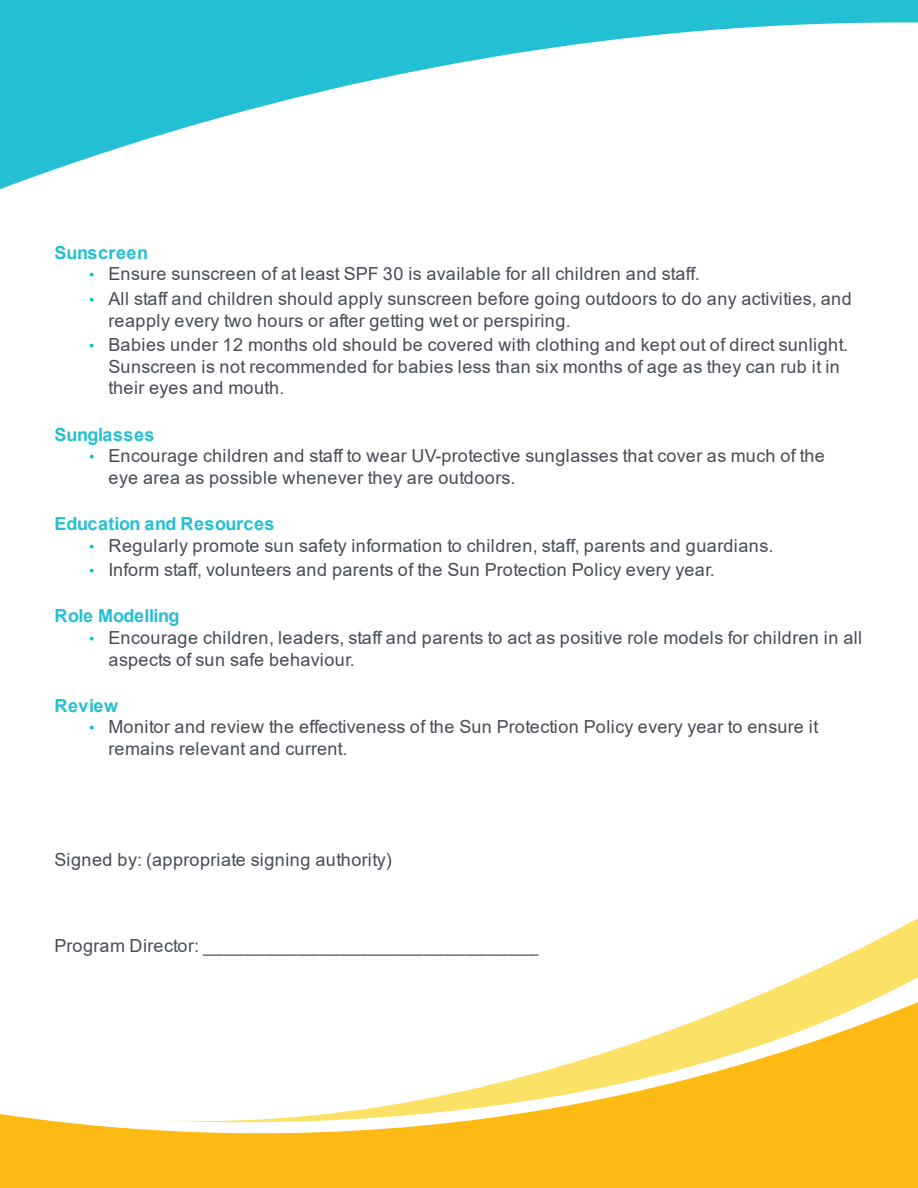
<style>
.page{position:relative;width:918px;height:1188px;background:#fff}
.page>*{position:absolute;margin:0;border:0;box-sizing:border-box;transform-origin:0 0}
.t1{font:18px/21.6px "Arial";letter-spacing:.025em;color:#474c55}
.t2{font:700 18px "Arial";color:#23bfd4}
.t3{font:700 18px "Arial";letter-spacing:-.03em;color:#23bfd4}
.t4{font:700 18px "Arial";letter-spacing:.025em;color:#23bfd4}
.s1{font-size:15px;color:#00bfd5}
</style>
<div class="page">
<svg style="left:0;top:0;width:918px;height:189px"></svg>
<div style="left:424px;top:1152px;width:494px;height:36px;background:#fcba13"></div>
<svg style="left:424px;top:918px;width:494px;height:234px"></svg>
<svg style="left:0;top:1099px;width:424px;height:89px;fill:#fcba13"></svg>
<p class="t4" style="left:55px;top:240px;width:95px">Sunscreen</p>
<p class="t1" style="left:89px;top:263px;width:612px"><span class="s1">•</span> Ensure sunscreen of at least SPF 30 is available for all children and staff.</p>
<p class="t1" style="left:109px;top:288px;width:745px;text-indent:-20px"><span class="s1">•</span> All staff and children should apply sunscreen before going outdoors to do any activities, and reapply every two hours or after getting wet or perspiring.</p>
<p class="t1" style="left:109px;top:334px;width:741px;text-indent:-20px"><span class="s1">•</span> Babies under 12 months old should be covered with clothing and kept out of direct sunlight.<br>Sunscreen is not recommended for babies less than six months of age as they can rub it in their eyes and mouth.</p>
<p class="t2" style="left:55px;top:422px;width:101px">Sunglasses</p>
<p class="t1" style="left:109px;top:445px;width:718px;text-indent:-20px"><span class="s1">•</span> Encourage children and staff to wear UV-protective sunglasses that cover as much of the eye area as possible whenever they are outdoors.</p>
<p class="t2" style="left:55px;top:511px;width:222px">Education and Resources</p>
<p class="t1" style="left:89px;top:534px;width:686px"><span class="s1">•</span> Regularly promote sun safety information to children, staff, parents and guardians.</p>
<p class="t1" style="left:89px;top:559px;width:627px"><span class="s1">•</span> Inform staff, volunteers and parents of the Sun Protection Policy every year.</p>
<p class="t3" style="left:55px;top:603px;width:126px">Role Modelling</p>
<p class="t1" style="left:109px;top:627px;width:755px;text-indent:-20px"><span class="s1">•</span> Encourage children, leaders, staff and parents to act as positive role models for children in all aspects of sun safe behaviour.</p>
<p class="t2" style="left:55px;top:693px;width:65px">Review</p>
<p class="t1" style="left:109px;top:716px;width:711px;text-indent:-20px"><span class="s1">•</span> Monitor and review the effectiveness of the Sun Protection Policy every year to ensure it remains relevant and current.</p>
<p class="t1" style="left:55px;top:849px;width:339px">Signed by: (appropriate signing authority)</p>
<p class="t1" style="left:55px;top:935px;width:485px">Program Director: ________________________________</p>
</div>
